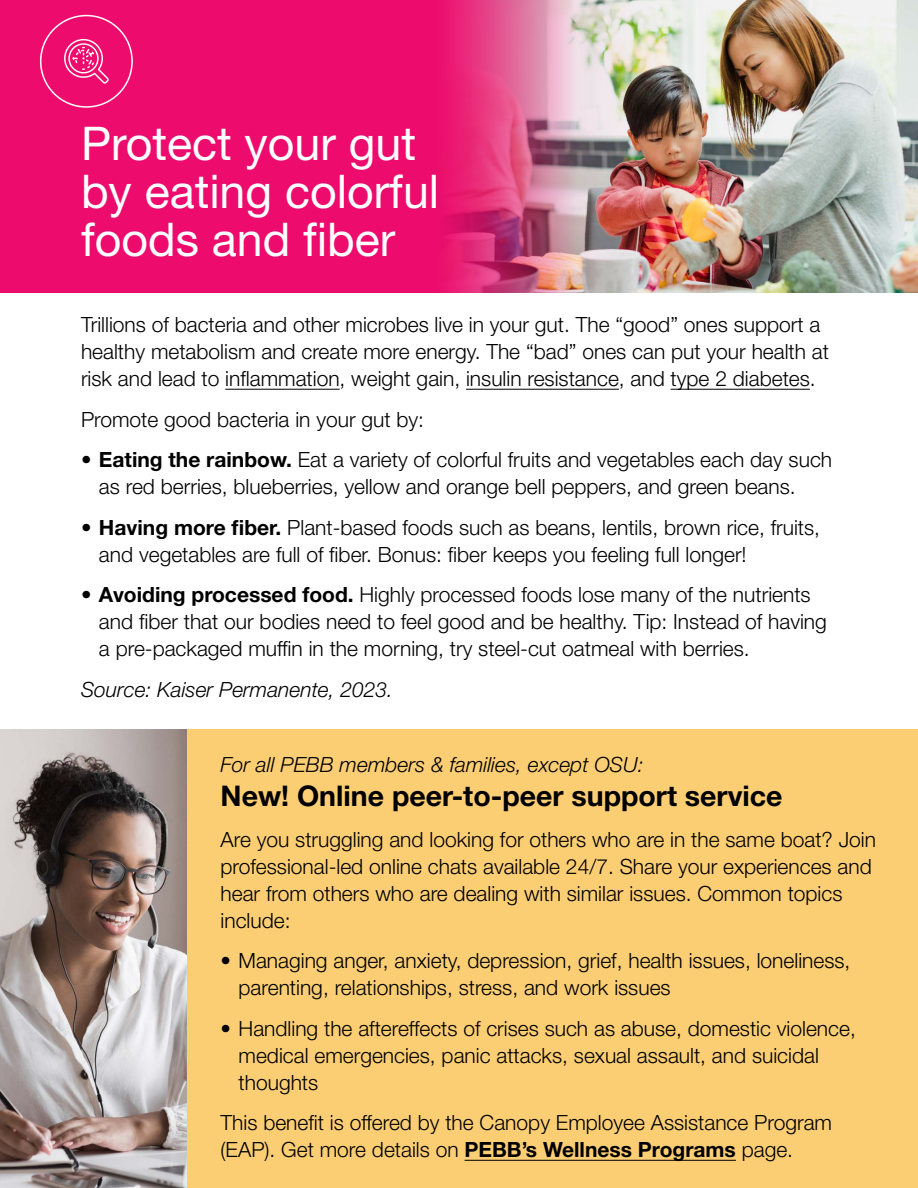
<style>
.page{position:relative;width:918px;height:1188px;background:#fff}
.page>*{position:absolute;margin:0;border:0;box-sizing:border-box;transform-origin:0 0}
.t1{font:46.5px/48px "Helvetica Neue LT Std";color:#fff}
.t2{font:700 28.5px "Helvetica Neue LT Std";color:#000}
.t3{font:300 21px/27px "Helvetica Neue LT Std";color:#000}
.t4{font:italic 300 21px "Helvetica Neue LT Std";color:#000}
.s1{font-weight:700}
</style>
<div class="page">
<div style="left:0;top:0;width:918px;height:292px;background:#ed0c6d"></div>
<img style="left:447px;top:0;width:471px;height:292px">
<hr style="left:225px;top:389px;width:115px;height:1px;background:#000">
<hr style="left:466px;top:389px;width:153px;height:1px;background:#000">
<hr style="left:671px;top:389px;width:139px;height:1px;background:#000">
<div style="left:187px;top:730px;width:731px;height:458px;background:#fcce74"></div>
<hr style="left:465px;top:1160px;width:271px;height:1px;background:#000">
<div style="left:40px;top:15px;width:93px;height:93px;border:2px solid #fff;border-radius:50%"></div>
<svg style="left:64px;top:39px;width:45px;height:45px"></svg>
<img style="left:0;top:730px;width:187px;height:458px">
<h1 class="t1" style="left:81px;top:119px;width:360px">Protect your gut by eating colorful foods and fiber</h1>
<p class="t3" style="left:81px;top:311px;width:750px">Trillions of bacteria and other microbes live in your gut. The “good” ones support a healthy metabolism and create more energy. The “bad” ones can put your health at risk and lead to inflammation, weight gain, insulin resistance, and type 2 diabetes.</p>
<p class="t3" style="left:81px;top:405px;width:345px">Promote good bacteria in your gut by:</p>
<p class="t3" style="left:99px;top:446px;width:735px;text-indent:-18px">• <span class="s1">Eating the rainbow.</span> Eat a variety of colorful fruits and vegetables each day such as red berries, blueberries, yellow and orange bell peppers, and green beans.</p>
<p class="t3" style="left:99px;top:513px;width:723px;text-indent:-18px">• <span class="s1">Having more fiber.</span> Plant-based foods such as beans, lentils, brown rice, fruits, and vegetables are full of fiber. Bonus: fiber keeps you feeling full longer!</p>
<p class="t3" style="left:99px;top:581px;width:729px;text-indent:-18px">• <span class="s1">Avoiding processed food.</span> Highly processed foods lose many of the nutrients and fiber that our bodies need to feel good and be healthy. Tip: Instead of having a pre-packaged muffin in the morning, try steel-cut oatmeal with berries.</p>
<p class="t4" style="left:81px;top:677px;width:314px">Source: Kaiser Permanente, 2023.</p>
<p class="t4" style="left:221px;top:752px;width:425px">For all PEBB members &amp; families, except OSU:</p>
<h2 class="t2" style="left:221px;top:778px;width:564px">New! Online peer-to-peer support service</h2>
<p class="t3" style="left:221px;top:825px;width:657px">Are you struggling and looking for others who are in the same boat? Join professional-led online chats available 24/7. Share your experiences and hear from others who are dealing with similar issues. Common topics include:</p>
<p class="t3" style="left:239px;top:947px;width:613px;text-indent:-18px">• Managing anger, anxiety, depression, grief, health issues, loneliness, parenting, relationships, stress, and work issues</p>
<p class="t3" style="left:239px;top:1014px;width:619px;text-indent:-18px">• Handling the aftereffects of crises such as abuse, domestic violence, medical emergencies, panic attacks, sexual assault, and suicidal thoughts</p>
<p class="t3" style="left:221px;top:1109px;width:613px">This benefit is offered by the Canopy Employee Assistance Program (EAP). Get more details on <span class="s1">PEBB’s Wellness Programs</span> page.</p>
</div>
